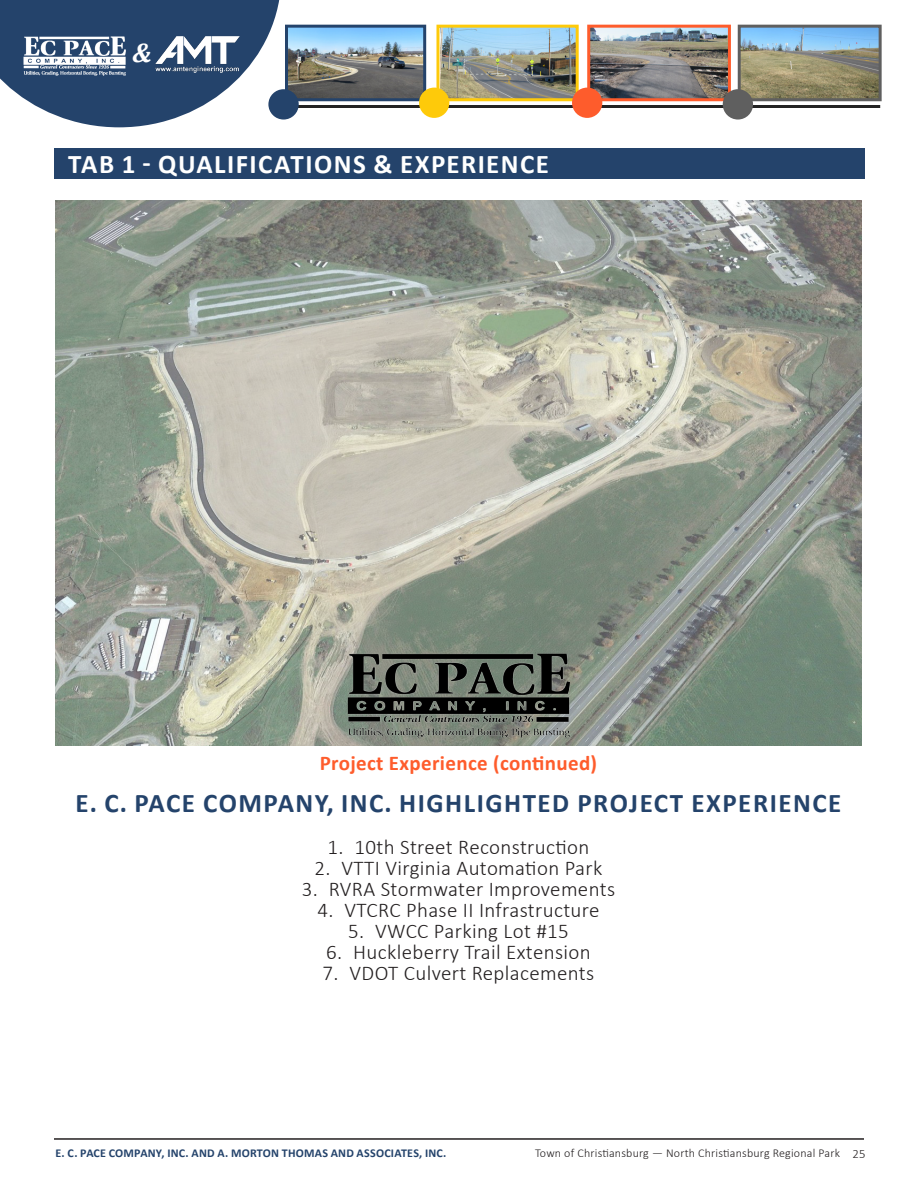
<style>
.page{position:relative;width:918px;height:1188px;background:#fff}
.page>*{position:absolute;margin:0;border:0;box-sizing:border-box;transform-origin:0 0}
._01_AMT_Footer_Left{font:700 27px "Calibri";letter-spacing:.055em;color:#24436b}
._01_AMT_Footer_Left-2{font:700 27px "Calibri";letter-spacing:.055em;color:#fff}
.t1{font:italic 700 27px "Cambria";color:#fff}
.t2{font:300 21px "Calibri";letter-spacing:.015em;color:#231f20}
._01_AMT_Footer_Left-3{font:700 21px "Calibri";letter-spacing:.015em;color:#fe5c2c}
.t3{font:700 12px "Calibri";letter-spacing:.015em;color:#24436b}
.t4{font:300 12px "Calibri";letter-spacing:.015em;color:#231f20}
.s1{font-size:12.75px}
</style>
<div class="page">
<svg style="left:0;top:0;width:280px;height:127px"></svg>
<img style="left:289px;top:29px;width:133px;height:68px">
<div style="left:285px;top:25px;width:141px;height:76px;border:3px solid #24436b"></div>
<img style="left:742px;top:29px;width:136px;height:68px">
<div style="left:738px;top:25px;width:144px;height:76px;border:3px solid #5f5f5f"></div>
<img style="left:441px;top:29px;width:134px;height:68px">
<div style="left:436px;top:25px;width:143px;height:76px;border:3px solid #feca0a"></div>
<img style="left:591px;top:29px;width:136px;height:68px">
<div style="left:587px;top:25px;width:144px;height:76px;border:3px solid #fe5c2c"></div>
<hr style="left:54px;top:1138px;width:810px;height:2px;background:#231f20">
<hr style="left:277px;top:105px;width:603px;height:3px;background:#232323">
<div style="left:268px;top:89px;width:31px;height:31px;background:#24436b;border-radius:50%"></div>
<div style="left:419px;top:88px;width:30px;height:30px;background:#feca0a;border-radius:50%"></div>
<div style="left:572px;top:88px;width:30px;height:30px;background:#fe5c2c;border-radius:50%"></div>
<div style="left:723px;top:89px;width:30px;height:31px;background:#5f5f5f;border-radius:50%"></div>
<img style="left:22px;top:35px;width:108px;height:44px">
<img style="left:153px;top:35px;width:88px;height:42px">
<img style="left:55px;top:201px;width:807px;height:544px">
<div style="left:54px;top:148px;width:811px;height:30px;background:#24436b"></div>
<img style="left:342px;top:648px;width:237px;height:97px">
<p class="t1" style="left:132px;top:34px;width:21px">&amp;</p>
<p class="_01_AMT_Footer_Left-2" style="left:68px;top:145px;width:483px">TAB 1 - QUALIFICATIONS &amp; EXPERIENCE</p>
<p class="_01_AMT_Footer_Left-3" style="left:320px;top:748px;width:279px">Project Experience (continued)</p>
<p class="_01_AMT_Footer_Left" style="left:76px;top:784px;width:767px">E. C. PACE COMPANY, INC. HIGHLIGHTED PROJECT EXPERIENCE</p>
<p class="t2" style="left:328px;top:834px;width:263px">1. 10th Street Reconstruction</p>
<p class="t2" style="left:315px;top:855px;width:289px">2. VTTI Virginia Automation Park</p>
<p class="t2" style="left:302px;top:876px;width:315px">3. RVRA Stormwater Improvements</p>
<p class="t2" style="left:317px;top:897px;width:284px">4. VTCRC Phase II Infrastructure</p>
<p class="t2" style="left:348px;top:918px;width:222px">5. VWCC Parking Lot #15</p>
<p class="t2" style="left:326px;top:939px;width:266px">6. Huckleberry Trail Extension</p>
<p class="t2" style="left:323px;top:960px;width:273px">7. VDOT Culvert Replacements</p>
<p class="t3" style="left:56px;top:1145px;width:392px">E. C. PACE COMPANY, INC. AND A. MORTON THOMAS AND ASSOCIATES, INC.</p>
<p class="t4" style="left:535px;top:1146px;width:332px">Town of Christiansburg — North Christiansburg Regional Park <span class="s1">25</span></p>
</div>
